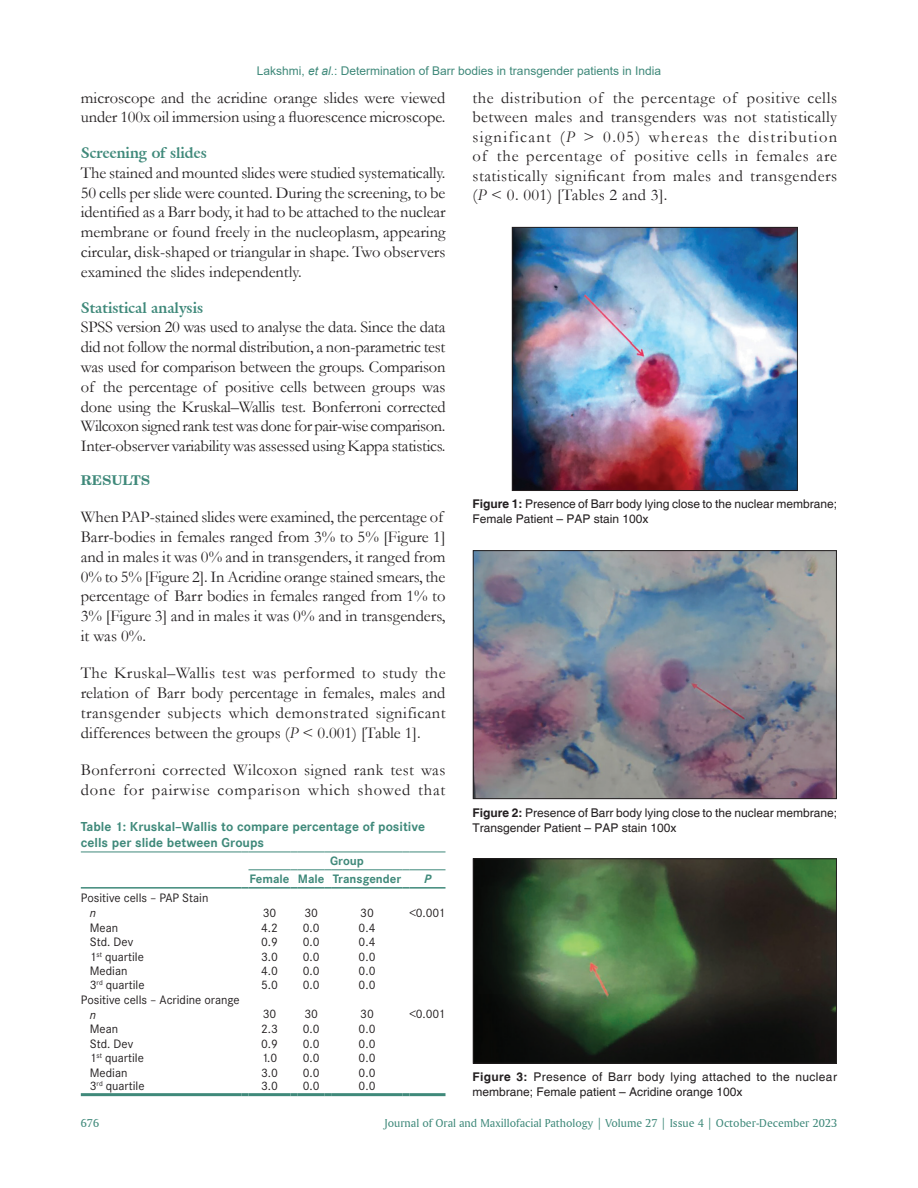
<style>
.page{position:relative;width:918px;height:1188px;background:#fff}
.page>*{position:absolute;margin:0;border:0;box-sizing:border-box;transform-origin:0 0}
.TX{font:16.5px/19.8px "Garamond";color:#231f20;text-align:justify}
.TX-2{font:16.5px/19.8px "Garamond";letter-spacing:.03em;color:#231f20}
.t1{font:700 15px "Galliard IT Cby BT";color:#3f897a}
.t2{font:700 13.5px "Century Schoolbook BT";color:#3f897a}
.TT{font:700 12.75px/15.3px "Corporate SBQ";color:#3f897a}
.TB{font:12px "Corporate SBQ";color:#231f20}
.FGC{font:12px/15px "Helvetica";color:#231f20}
.FGC-2{font:12px/15px "Helvetica";letter-spacing:.03em;color:#231f20}
.t3{font:12px "Amerigo BT Roman A";color:#3f897a}
.t4{font:12px "Arial";color:#3f897a}
.TCH{font:700 12px "Corporate SBQ";color:#3f897a}
.TBL{font:12px "Corporate SBQ";color:#231f20}
.TB-2{font:italic 12px "Corporate SBQ";color:#231f20}
.TCH-2{font:italic 700 12px "Corporate SBQ";color:#3f897a}
.s1{font-style:italic}
.s2{font-weight:700}
</style>
<div class="page">
<hr style="left:81px;top:1093px;width:160px;height:3px;background:#3f897a">
<svg style="left:241px;top:1093px;width:7px;height:3px"></svg>
<hr style="left:248px;top:1093px;width:42px;height:3px;background:#3f897a">
<svg style="left:290px;top:1093px;width:8px;height:3px"></svg>
<hr style="left:298px;top:1093px;width:27px;height:3px;background:#3f897a">
<svg style="left:325px;top:1093px;width:7px;height:3px"></svg>
<hr style="left:332px;top:1093px;width:70px;height:3px;background:#3f897a">
<svg style="left:402px;top:1093px;width:7px;height:3px"></svg>
<hr style="left:410px;top:1093px;width:36px;height:3px;background:#3f897a">
<hr style="left:248px;top:852px;width:42px;height:1px;background:#3f897a">
<svg style="left:290px;top:852px;width:42px;height:1px"></svg>
<hr style="left:332px;top:852px;width:70px;height:1px;background:#3f897a">
<hr style="left:410px;top:852px;width:36px;height:1px;background:#3f897a">
<hr style="left:248px;top:887px;width:42px;height:2px;background:#3f897a">
<svg style="left:290px;top:887px;width:8px;height:2px"></svg>
<hr style="left:298px;top:887px;width:27px;height:2px;background:#3f897a">
<svg style="left:325px;top:887px;width:7px;height:2px"></svg>
<hr style="left:332px;top:887px;width:70px;height:2px;background:#3f897a">
<svg style="left:402px;top:887px;width:7px;height:2px"></svg>
<hr style="left:410px;top:887px;width:36px;height:2px;background:#3f897a">
<hr style="left:81px;top:852px;width:160px;height:1px;background:#3f897a">
<hr style="left:81px;top:887px;width:160px;height:2px;background:#3f897a">
<svg style="left:241px;top:887px;width:7px;height:2px"></svg>
<hr style="left:248px;top:870px;width:42px;height:1px;background:#3f897a">
<svg style="left:290px;top:870px;width:42px;height:1px"></svg>
<hr style="left:332px;top:870px;width:70px;height:1px;background:#3f897a">
<hr style="left:410px;top:870px;width:36px;height:1px;background:#3f897a">
<img style="left:514px;top:229px;width:282px;height:260px">
<div style="left:512px;top:227px;width:286px;height:264px;border:1px solid #231f20"></div>
<img style="left:475px;top:552px;width:360px;height:245px">
<div style="left:473px;top:550px;width:364px;height:249px;border:1px solid #231f20"></div>
<img style="left:475px;top:861px;width:360px;height:200px">
<div style="left:473px;top:859px;width:364px;height:204px;border:1px solid #231f20"></div>
<p class="t4" style="left:257px;top:62px;width:406px">Lakshmi, <span class="s1">et al</span>.: Determination of Barr bodies in transgender patients in India</p>
<p class="TX" style="left:81px;top:87px;width:366px">microscope and the acridine orange slides were viewed under 100x oil immersion using a fluorescence microscope.</p>
<h2 class="t1" style="left:81px;top:143px;width:128px">Screening of slides</h2>
<p class="TX" style="left:81px;top:162px;width:366px">The stained and mounted slides were studied systematically.<br>50 cells per slide were counted. During the screening, to be identified as a Barr body, it had to be attached to the nuclear membrane or found freely in the nucleoplasm, appearing circular, disk‑shaped or triangular in shape. Two observers examined the slides independently.</p>
<h2 class="t1" style="left:81px;top:298px;width:124px">Statistical analysis</h2>
<p class="TX" style="left:81px;top:317px;width:366px">SPSS version 20 was used to analyse the data. Since the data did not follow the normal distribution, a non‑parametric test was used for comparison between the groups. Comparison of the percentage of positive cells between groups was done using the Kruskal–Wallis test. Bonferroni corrected Wilcoxon signed rank test was done for pair‑wise comparison.<br>Inter‑observer variability was assessed using Kappa statistics.</p>
<h1 class="t2" style="left:81px;top:472px;width:71px">RESULTS</h1>
<p class="TX" style="left:81px;top:507px;width:366px;text-align:left">When PAP‑stained slides were examined, the percentage of Barr‑bodies in females ranged from 3% to 5% [Figure 1] and in males it was 0% and in transgenders, it ranged from 0% to 5% [Figure 2]. In Acridine orange stained smears, the percentage of Barr bodies in females ranged from 1% to 3% [Figure 3] and in males it was 0% and in transgenders, it was 0%.</p>
<p class="TX" style="left:81px;top:663px;width:366px">The Kruskal–Wallis test was performed to study the relation of Barr body percentage in females, males and transgender subjects which demonstrated significant differences between the groups (<span class="s1">P</span> &lt; 0.001) [Table 1].</p>
<p class="TX-2" style="left:81px;top:759px;width:366px">Bonferroni corrected Wilcoxon signed rank test was done for pairwise comparison which showed that</p>
<p class="TT" style="left:81px;top:819px;width:346px">Table 1: Kruskal–Wallis to compare percentage of positive cells per slide between Groups</p>
<p class="TCH" style="left:330px;top:854px;width:35px">Group</p>
<p class="TCH" style="left:250px;top:872px;width:41px">Female</p>
<p class="TCH" style="left:298px;top:872px;width:28px">Male</p>
<p class="TCH" style="left:333px;top:872px;width:70px">Transgender</p>
<p class="TCH-2" style="left:424px;top:871px;width:8px">P</p>
<p class="TB" style="left:81px;top:891px;width:129px">Positive cells – PAP Stain</p>
<p class="TB-2" style="left:90px;top:906px;width:8px">n</p>
<p class="TB" style="left:263px;top:905px;width:15px">30</p>
<p class="TB" style="left:304px;top:905px;width:15px">30</p>
<p class="TB" style="left:360px;top:905px;width:15px">30</p>
<p class="TB" style="left:410px;top:905px;width:37px">&lt;0.001</p>
<p class="TB" style="left:90px;top:920px;width:30px">Mean</p>
<p class="TB" style="left:261px;top:920px;width:18px">4.2</p>
<p class="TB" style="left:303px;top:920px;width:18px">0.0</p>
<p class="TB" style="left:359px;top:920px;width:18px">0.4</p>
<p class="TB" style="left:90px;top:935px;width:45px">Std. Dev</p>
<p class="TB" style="left:261px;top:935px;width:18px">0.9</p>
<p class="TB" style="left:303px;top:935px;width:18px">0.0</p>
<p class="TB" style="left:359px;top:935px;width:18px">0.4</p>
<p class="TB" style="left:90px;top:949px;width:56px">1<sup>st</sup> quartile</p>
<p class="TB" style="left:261px;top:949px;width:18px">3.0</p>
<p class="TB" style="left:303px;top:949px;width:18px">0.0</p>
<p class="TB" style="left:359px;top:949px;width:18px">0.0</p>
<p class="TB" style="left:90px;top:964px;width:39px">Median</p>
<p class="TB" style="left:261px;top:964px;width:18px">4.0</p>
<p class="TB" style="left:303px;top:964px;width:18px">0.0</p>
<p class="TB" style="left:359px;top:964px;width:18px">0.0</p>
<p class="TB" style="left:90px;top:978px;width:56px">3<sup>rd</sup> quartile</p>
<p class="TB" style="left:261px;top:978px;width:18px">5.0</p>
<p class="TB" style="left:303px;top:978px;width:18px">0.0</p>
<p class="TB" style="left:359px;top:978px;width:18px">0.0</p>
<p class="TB" style="left:81px;top:993px;width:160px">Positive cells – Acridine orange</p>
<p class="TB-2" style="left:90px;top:1007px;width:8px">n</p>
<p class="TB" style="left:263px;top:1007px;width:15px">30</p>
<p class="TB" style="left:304px;top:1007px;width:15px">30</p>
<p class="TB" style="left:360px;top:1007px;width:15px">30</p>
<p class="TB" style="left:410px;top:1007px;width:37px">&lt;0.001</p>
<p class="TB" style="left:90px;top:1022px;width:30px">Mean</p>
<p class="TB" style="left:261px;top:1022px;width:18px">2.3</p>
<p class="TB" style="left:303px;top:1022px;width:18px">0.0</p>
<p class="TB" style="left:359px;top:1022px;width:18px">0.0</p>
<p class="TB" style="left:90px;top:1037px;width:45px">Std. Dev</p>
<p class="TB" style="left:261px;top:1037px;width:18px">0.9</p>
<p class="TB" style="left:303px;top:1037px;width:18px">0.0</p>
<p class="TB" style="left:359px;top:1037px;width:18px">0.0</p>
<p class="TB" style="left:90px;top:1051px;width:56px">1<sup>st</sup> quartile</p>
<p class="TB" style="left:262px;top:1051px;width:17px">1.0</p>
<p class="TB" style="left:303px;top:1051px;width:18px">0.0</p>
<p class="TB" style="left:359px;top:1051px;width:18px">0.0</p>
<p class="TB" style="left:90px;top:1066px;width:39px">Median</p>
<p class="TB" style="left:261px;top:1066px;width:18px">3.0</p>
<p class="TB" style="left:303px;top:1066px;width:18px">0.0</p>
<p class="TB" style="left:359px;top:1066px;width:18px">0.0</p>
<p class="TBL" style="left:90px;top:1079px;width:56px">3<sup>rd</sup> quartile</p>
<p class="TBL" style="left:261px;top:1079px;width:18px">3.0</p>
<p class="TBL" style="left:303px;top:1079px;width:18px">0.0</p>
<p class="TBL" style="left:359px;top:1079px;width:18px">0.0</p>
<p class="TX" style="left:472px;top:87px;width:366px">the distribution of the percentage of positive cells between males and transgenders was not statistically significant (<span class="s1">P</span> &gt; 0.05) whereas the distribution of the percentage of positive cells in females are statistically significant from males and transgenders (<span class="s1">P</span> &lt; 0. 001) [Tables 2 and 3].</p>
<p class="FGC" style="left:472px;top:497px;width:366px"><span class="s2">Figure 1:</span> Presence of Barr body lying close to the nuclear membrane;<br>Female Patient – PAP stain 100x</p>
<p class="FGC" style="left:472px;top:805px;width:366px"><span class="s2">Figure 2:</span> Presence of Barr body lying close to the nuclear membrane;<br>Transgender Patient – PAP stain 100x</p>
<p class="FGC-2" style="left:472px;top:1070px;width:366px"><span class="s2">Figure 3:</span> Presence of Barr body lying attached to the nuclear membrane; Female patient – Acridine orange 100x</p>
<p class="t3" style="left:81px;top:1116px;width:20px">676</p>
<p class="t3" style="left:384px;top:1116px;width:454px">Journal of Oral and Maxillofacial Pathology | Volume 27 | Issue 4 | October-December 2023</p>
</div>
